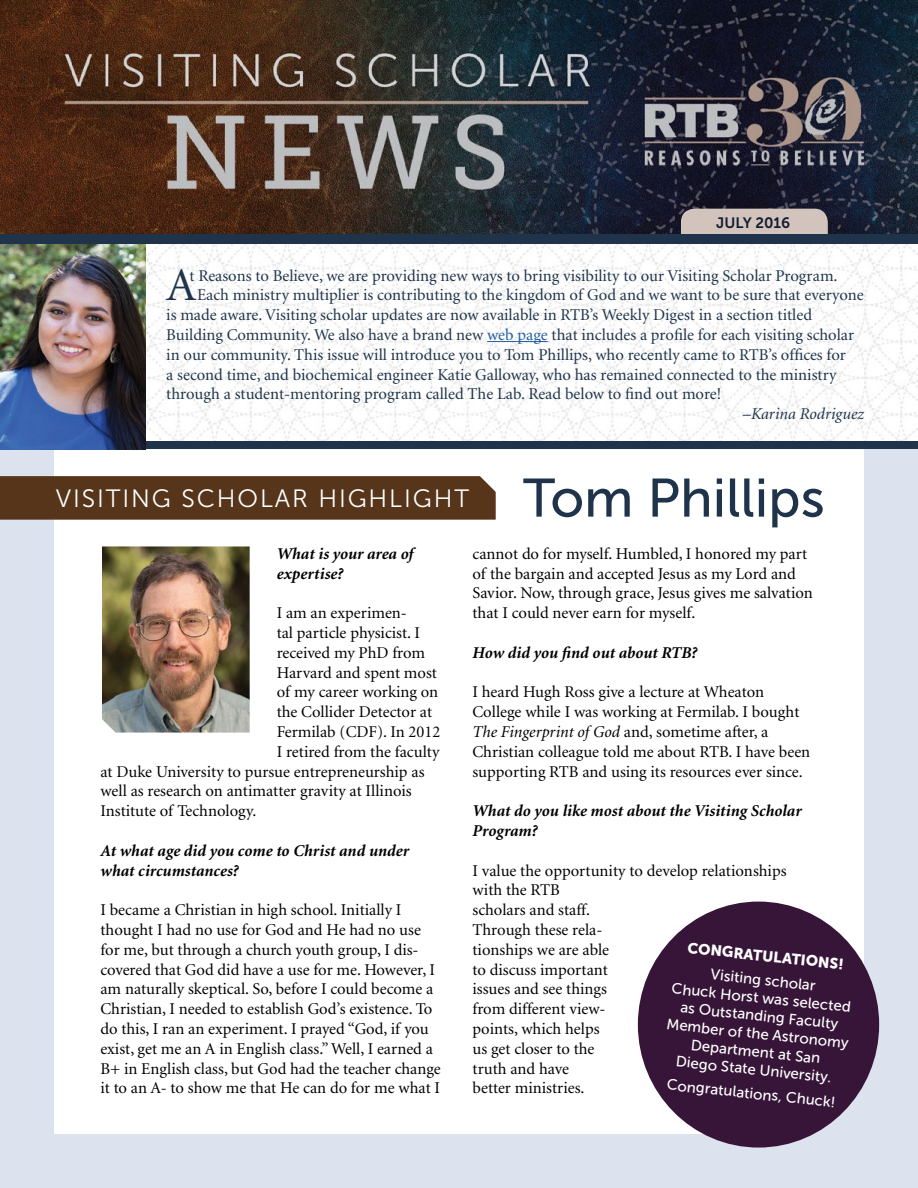
<style>
.page{position:relative;width:918px;height:1188px;background:#fff}
.page>*{position:absolute;margin:0;border:0;box-sizing:border-box;transform-origin:0 0}
.t1{font:46.95px "Minion";color:#1f344a}
.t2{font:25.05px "Museo Sans 300";letter-spacing:.075em;color:#fff}
.t3{font:16.5px/19.8px "Minion";color:#000}
.t4{font:16.5px "Minion";color:#1f344a}
.t5{font:italic 700 16.5px/19.8px "Minion";color:#000}
.t6{font:italic 16.5px "Minion";color:#1f344a}
.t7{font:15px/18px "Museo Sans 500";color:#fff;text-align:center}
.t8{font:15px "Museo Sans 900";color:#fff}
.t9{font:15px "Museo Sans 700";color:#141c30}
.s1{color:#215e9e}
.s2{font-style:normal}
.s3{font-family:"Museo Sans 500";font-size:54px;color:#1f344a}
.s4{font-style:italic}
</style>
<div class="page">
<img style="left:0;top:0;width:918px;height:234px">
<div style="left:681px;top:209px;width:147px;height:25px;background:#d2c4bc"></div>
<div style="left:0;top:449px;width:918px;height:739px;background:#dce2ee"></div>
<div style="left:54px;top:449px;width:810px;height:685px;background:#fff"></div>
<div style="left:0;top:476px;width:496px;height:44px;background:#56351b"></div>
<img style="left:102px;top:546px;width:148px;height:187px">
<div style="left:638px;top:902px;width:241px;height:246px;background:#371538;border-radius:50%"></div>
<div style="left:0;top:234px;width:918px;height:215px;background:#1f344a"></div>
<img style="left:146px;top:245px;width:772px;height:196px">
<img style="left:0;top:245px;width:146px;height:204px">
<hr style="left:487px;top:341px;width:61px;height:1px;background:#215e9e">
<p class="t9" style="left:716px;top:214px;width:76px">JULY 2016</p>
<p class="t4" style="left:190px;top:267px;width:650px">t Reasons to Believe, we are providing new ways to bring visibility to our Visiting Scholar Program.</p>
<p class="t4" style="left:197px;top:287px;width:668px">Each ministry multiplier is contributing to the kingdom of God and we want to be sure that everyone</p>
<p class="t4" style="left:166px;top:307px;width:647px">is made aware. Visiting scholar updates are now available in RTB’s Weekly Digest in a section titled</p>
<p class="t4" style="left:166px;top:327px;width:689px">Building Community. We also have a brand new <span class="s1">web page</span> that includes a profile for each visiting scholar</p>
<p class="t4" style="left:166px;top:346px;width:681px">in our community. This issue will introduce you to Tom Phillips, who recently came to RTB’s offices for</p>
<p class="t4" style="left:166px;top:366px;width:672px">a second time, and biochemical engineer Katie Galloway, who has remained connected to the ministry</p>
<p class="t4" style="left:166px;top:386px;width:557px">through a student-mentoring program called The Lab. Read below to find out more!</p>
<p class="t6" style="left:743px;top:406px;width:123px"><span class="s2">–</span>Karina Rodriguez</p>
<h1 class="t1" style="left:166px;top:262px;width:32px">A</h1>
<h2 class="t2" style="left:56px;top:485px;width:770px">VISITING SCHOLAR HIGHLIGHT <span class="s3">Tom Phillips</span></h2>
<p class="t5" style="left:277px;top:544px;width:138px">What is your area of expertise?</p>
<p class="t3" style="left:277px;top:604px;width:132px">I am an experimen-</p>
<p class="t3" style="left:277px;top:624px;width:145px">tal particle physicist. I</p>
<p class="t3" style="left:277px;top:643px;width:150px">received my PhD from</p>
<p class="t3" style="left:277px;top:663px;width:162px">Harvard and spent most</p>
<p class="t3" style="left:277px;top:683px;width:163px">of my career working on</p>
<p class="t3" style="left:277px;top:703px;width:157px">the Collider Detector at</p>
<p class="t3" style="left:277px;top:723px;width:165px">Fermilab (CDF). In 2012</p>
<p class="t3" style="left:277px;top:742px;width:164px">I retired from the faculty</p>
<p class="t3" style="left:100px;top:762px;width:326px">at Duke University to pursue entrepreneurship as</p>
<p class="t3" style="left:100px;top:782px;width:313px">well as research on antimatter gravity at Illinois</p>
<p class="t3" style="left:100px;top:802px;width:158px">Institute of Technology.</p>
<p class="t5" style="left:100px;top:841px;width:310px">At what age did you come to Christ and under what circumstances?</p>
<p class="t3" style="left:100px;top:901px;width:342px">I became a Christian in high school. Initially I thought I had no use for God and He had no use for me, but through a church youth group, I dis&shy;covered that God did have a use for me. However, I am naturally skeptical. So, before I could become a Christian, I needed to establish God’s existence. To do this, I ran an experiment. I prayed “God, if you exist, get me an A in English class.” Well, I earned a B+ in English class, but God had the teacher change it to an A- to show me that He can do for me what I</p>
<p class="t3" style="left:473px;top:544px;width:342px">cannot do for myself. Humbled, I honored my part of the bargain and accepted Jesus as my Lord and Savior. Now, through grace, Jesus gives me salvation that I could never earn for myself.</p>
<p class="t5" style="left:473px;top:643px;width:226px">How did you find out about RTB?</p>
<p class="t3" style="left:473px;top:683px;width:339px">I heard Hugh Ross give a lecture at Wheaton College while I was working at Fermilab. I bought <span class="s4">The Fingerprint of God</span> and, sometime after, a Christian colleague told me about RTB. I have been supporting RTB and using its resources ever since.</p>
<p class="t5" style="left:473px;top:802px;width:331px">What do you like most about the Visiting Scholar<br>Program?</p>
<p class="t3" style="left:473px;top:861px;width:316px">I value the opportunity to develop relationships with the RTB<br>scholars and staff.<br>Through these rela-<br>tionships we are able<br>to discuss important<br>issues and see things<br>from different view-<br>points, which helps<br>us get closer to the<br>truth and have<br>better ministries.</p>
<p class="t8" style="left:689px;top:939px;width:158px;rotate:6deg">CONGRATULATIONS!</p>
<p class="t7" style="left:673px;top:961px;width:184px;rotate:6deg">Visiting scholar<br>Chuck Horst was selected as Outstanding Faculty<br>Member of the Astronomy<br>Department at San<br>Diego State University.</p>
<p class="t7" style="left:668px;top:1075px;width:171px;rotate:6deg">Congratulations, Chuck!</p>
</div>
